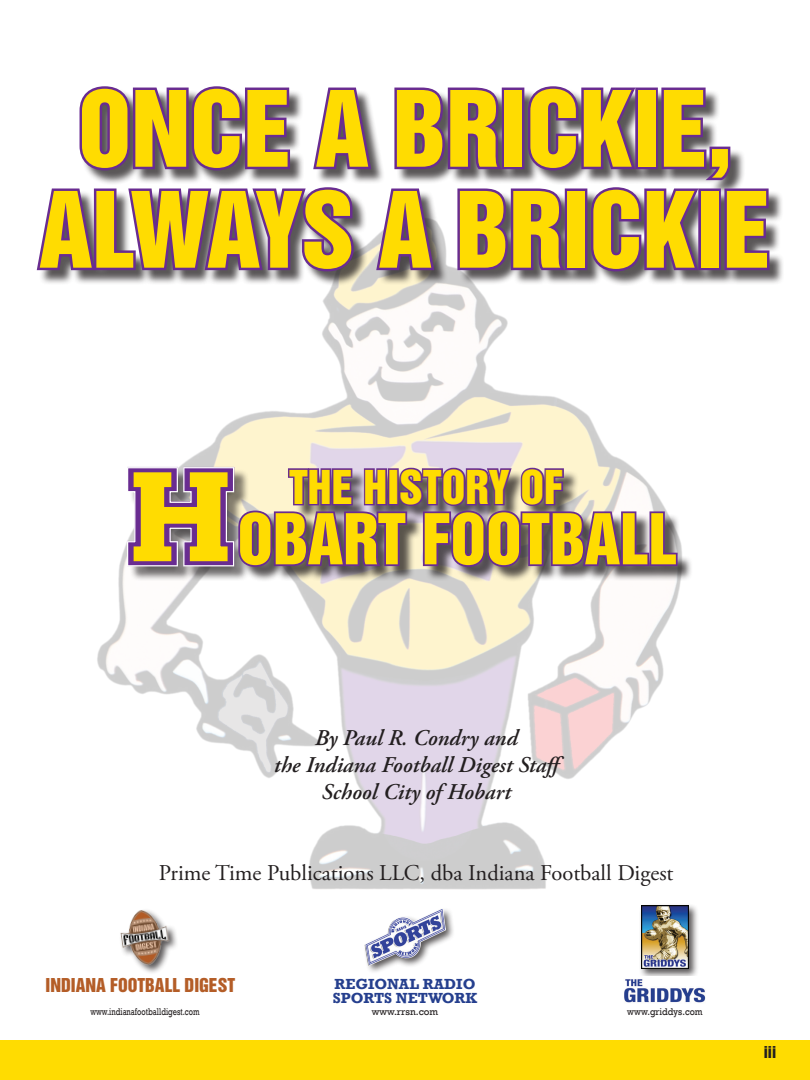
<style>
.page{position:relative;width:810px;height:1080px;background:#fff}
.page>*{position:absolute;margin:0;border:0;box-sizing:border-box;transform-origin:0 0}
.t1{font:96px/101px "Helvetica Inserat LT Std";color:#ffdc01;text-align:center}
.t2{font:64px "Helvetica Inserat LT Std";color:#ffdc01}
.t3{font:42.62px "Helvetica Inserat LT Std";color:#ffdc01}
.t4{font:italic 600 22.5px/27px "Adobe Garamond Pro";color:#231f20;text-align:center}
.t5{font:22.5px "Adobe Garamond Pro";color:#231f20}
.t6{font:17.5px "Helvetica Inserat";color:#b45d27}
.t7{font:700 15px/13.8px "Rockwell";color:#253f8e}
.t8{font:15px "Helvetica Inserat LT Std";color:#231f20}
.t9{font:10px "Rockwell";color:#231f20;scale:.75 1}
.t10{font:10px "Rockwell";color:#231f20;scale:.9 1}
.t11{font:10px "Rockwell";color:#231f20}
.s1{font-family:"Collegiate FLF";font-size:114.75px}
</style>
<div class="page">
<div style="left:0;top:1041px;width:810px;height:39px;background:#ffdc01"></div>
<img style="left:97px;top:287px;width:584px;height:603px">
<div style="left:39px;top:88px;width:746px;height:199px;background:#231f20;opacity:.75"></div>
<svg style="left:36px;top:86px;width:736px;height:188px"></svg>
<div style="left:129px;top:469px;width:564px;height:114px;background:#231f20;opacity:.75"></div>
<svg style="left:125px;top:465px;width:554px;height:104px;background:#9f868a"></svg>
<div style="left:119px;top:908px;width:60px;height:67px;background:#231f20;opacity:.75"></div>
<img style="left:119px;top:908px;width:55px;height:50px">
<div style="left:363px;top:907px;width:92px;height:68px;background:#231f20;opacity:.75"></div>
<img style="left:365px;top:909px;width:80px;height:56px">
<svg style="left:119px;top:958px;width:60px;height:17px"></svg>
<div style="left:639px;top:903px;width:60px;height:76px;background:#231f20;opacity:.75"></div>
<img style="left:641px;top:905px;width:48px;height:64px">
<img style="left:624px;top:977px;width:82px;height:26px">
<p class="t1" style="left:39px;top:81px;width:733px">ONCE A BRICKIE,<br>ALWAYS A BRICKIE</p>
<p class="t2" style="left:129px;top:501px;width:550px"><span class="s1">H</span>OBART FOOTBALL</p>
<p class="t3" style="left:289px;top:462px;width:276px">THE HISTORY OF</p>
<p class="t4" style="left:274px;top:725px;width:295px">By Paul R. Condry and<br>the Indiana Football Digest Staff<br>School City of Hobart</p>
<p class="t5" style="left:159px;top:859px;width:516px">Prime Time Publications LLC, dba Indiana Football Digest</p>
<p class="t6" style="left:46px;top:975px;width:191px">INDIANA FOOTBALL DIGEST</p>
<p class="t9" style="left:90px;top:1006px;width:147px">www.indianafootballdigest.com</p>
<p class="t7" style="left:333px;top:978px;width:146px">REGIONAL RADIO<br>SPORTS NETWORK</p>
<p class="t11" style="left:372px;top:1006px;width:68px">www.rrsn.com</p>
<p class="t10" style="left:627px;top:1006px;width:85px">www.griddys.com</p>
<p class="t8" style="left:764px;top:1043px;width:14px">iii</p>
</div>
